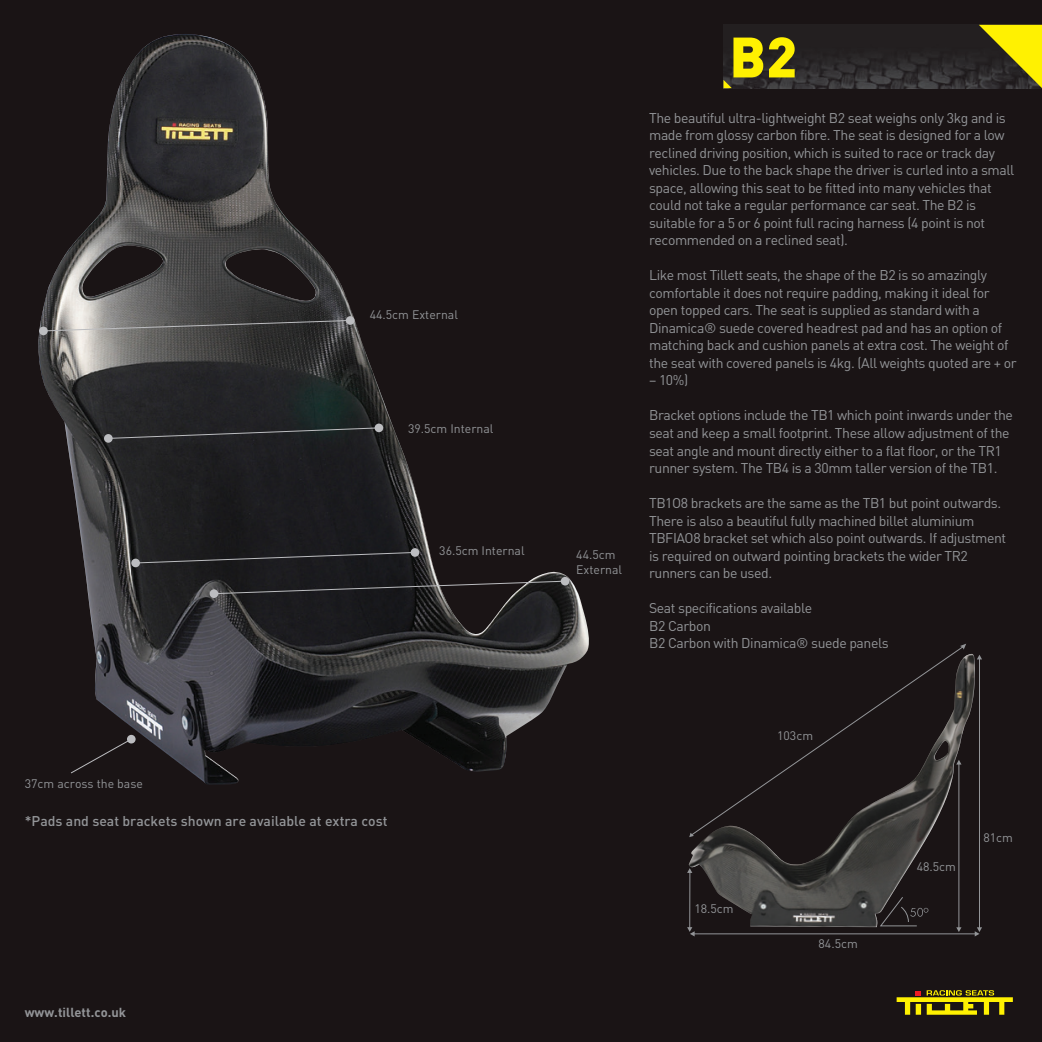
<style>
.page{position:relative;width:1042px;height:1042px;background:#1a1415}
.page>*{position:absolute;margin:0;border:0;box-sizing:border-box;transform-origin:0 0}
.t1{font:900 56px "DIN";color:#fff101}
.t2{font:14px/17.5px "DIN";letter-spacing:-.03em;color:#939598}
.t3{font:500 14px "DIN";color:#939598}
.t4{font:700 12.95px "DIN";color:#939598}
.t5{font:12.25px/14.7px "DIN";color:#939598}
</style>
<div class="page">
<img style="left:723px;top:25px;width:256px;height:63px">
<svg style="left:979px;top:25px;width:63px;height:63px"></svg>
<svg style="left:723px;top:80px;width:9px;height:8px"></svg>
<img style="left:38px;top:34px;width:551px;height:751px">
<svg style="left:687px;top:927px;width:7px;height:9px"></svg>
<svg style="left:974px;top:927px;width:8px;height:9px"></svg>
<svg style="left:896px;top:990px;width:117px;height:24px"></svg>
<svg style="left:689px;top:645px;width:291px;height:289px"></svg>
<div style="left:39px;top:327px;width:9px;height:8px;background:#bcbdc0;border-radius:50%"></div>
<div style="left:346px;top:316px;width:8px;height:9px;background:#bcbdc0;border-radius:50%"></div>
<div style="left:131px;top:559px;width:9px;height:8px;background:#bcbdc0;border-radius:50%"></div>
<div style="left:411px;top:548px;width:8px;height:9px;background:#bcbdc0;border-radius:50%"></div>
<div style="left:561px;top:577px;width:8px;height:8px;background:#bcbdc0;border-radius:50%"></div>
<svg style="left:42px;top:319px;width:374px;height:245px"></svg>
<svg style="left:70px;top:580px;width:496px;height:194px"></svg>
<p class="t5" style="left:370px;top:307px;width:90px">44.5cm External</p>
<p class="t5" style="left:408px;top:420px;width:87px">39.5cm Internal</p>
<p class="t5" style="left:439px;top:542px;width:87px">36.5cm Internal</p>
<p class="t5" style="left:576px;top:547px;width:47px">44.5cm<br>External</p>
<h1 class="t1" style="left:729px;top:20px;width:69px">B2</h1>
<p class="t2" style="left:649px;top:109px;width:367px">The beautiful ultra-lightweight B2 seat weighs only 3kg and is made from glossy carbon fibre. The seat is designed for a low reclined driving position, which is suited to race or track day vehicles. Due to the back shape the driver is curled into a small space, allowing this seat to be fitted into many vehicles that could not take a regular performance car seat. The B2 is suitable for a 5 or 6 point full racing harness (4 point is not recommended on a reclined seat).</p>
<p class="t2" style="left:649px;top:266px;width:369px">Like most Tillett seats, the shape of the B2 is so amazingly comfortable it does not require padding, making it ideal for open topped cars. The seat is supplied as standard with a Dinamica® suede covered headrest pad and has an option of matching back and cushion panels at extra cost. The weight of the seat with covered panels is 4kg. (All weights quoted are + or</p>
<p class="t2" style="left:649px;top:371px;width:41px">– 10%)</p>
<p class="t2" style="left:649px;top:406px;width:365px">Bracket options include the TB1 which point inwards under the seat and keep a small footprint. These allow adjustment of the seat angle and mount directly either to a flat floor, or the TR1 runner system. The TB4 is a 30mm taller version of the TB1.</p>
<p class="t2" style="left:649px;top:494px;width:359px">TB1O8 brackets are the same as the TB1 but point outwards.<br>There is also a beautiful fully machined billet aluminium TBFIAO8 bracket set which also point outwards. If adjustment is required on outward pointing brackets the wider TR2 runners can be used.</p>
<p class="t2" style="left:649px;top:599px;width:241px">Seat specifications available<br>B2 Carbon<br>B2 Carbon with Dinamica® suede panels</p>
<p class="t5" style="left:25px;top:776px;width:120px">37cm across the base</p>
<p class="t3" style="left:25px;top:812px;width:364px">*Pads and seat brackets shown are available at extra cost</p>
<p class="t4" style="left:25px;top:1004px;width:103px">www.tillett.co.uk</p>
<p class="t5" style="left:777px;top:728px;width:37px">103cm</p>
<p class="t5" style="left:694px;top:901px;width:41px">18.5cm</p>
<p class="t5" style="left:818px;top:935px;width:41px">84.5cm</p>
<p class="t5" style="left:917px;top:858px;width:41px">48.5cm</p>
<p class="t5" style="left:983px;top:830px;width:31px">81cm</p>
</div>
